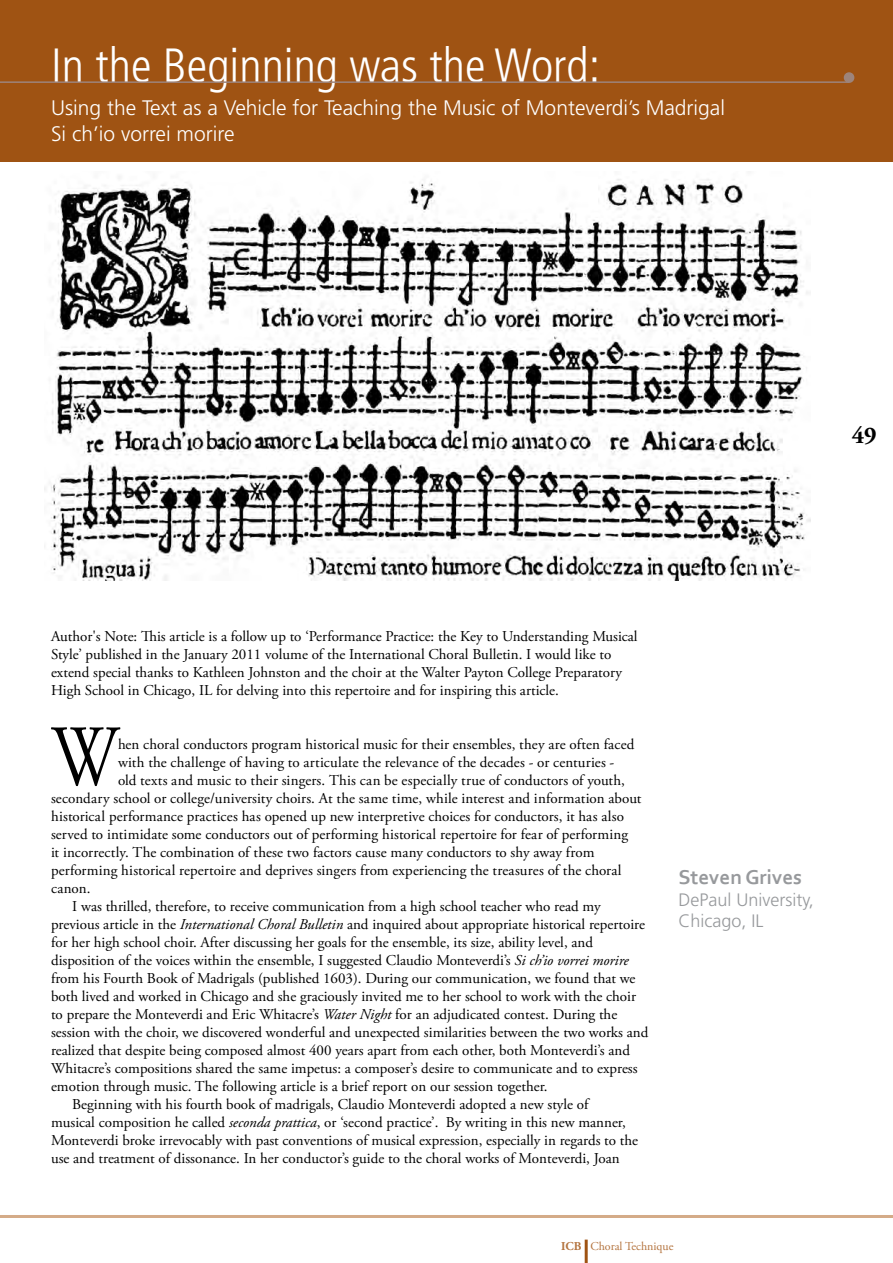
<style>
.page{position:relative;width:893px;height:1263px;background:#fff}
.page>*{position:absolute;margin:0;border:0;box-sizing:border-box;transform-origin:0 0}
.t1{font:86.55px "Adobe Garamond Pro";color:#000;scale:.8 1}
.t2{font:300 condensed 48px "Frutiger";color:#fff}
.t3{font:700 24px "Adobe Garamond Pro";color:#000}
.t4{font:300 21px/25.2px "Frutiger";color:#fff}
.t5{font:700 21px "Corbel";color:#97999c}
.t6{font:300 18px/21.6px "Frutiger";color:#97999c}
.t7{font:15px/18px "Adobe Garamond Pro";color:#000}
.t8{font:12px "Adobe Garamond Pro";color:#b4743f}
.s1{font-style:italic}
.s2{font-weight:700}
</style>
<div class="page">
<hr style="left:0;top:1215px;width:893px;height:3px;background:#d4ab88">
<div style="left:0;top:0;width:893px;height:162px;background:#9f5313"></div>
<hr style="left:585px;top:1239px;width:3px;height:24px;background:#9f5313">
<hr style="left:0;top:81px;width:849px;height:2px;background:#9d847b">
<div style="left:844px;top:73px;width:10px;height:9px;background:#9d847b;border-radius:50%"></div>
<div style="left:844px;top:72px;width:10px;height:11px;border:2px solid #9d847b;border-radius:50%"></div>
<img style="left:45px;top:176px;width:765px;height:404px">
<p class="t2" style="left:51px;top:38px;width:551px">In the Beginning was the Word:</p>
<p class="t4" style="left:51px;top:96px;width:676px">Using the Text as a Vehicle for Teaching the Music of Monteverdi’s Madrigal<br>Si ch’io vorrei morire</p>
<p class="t3" style="left:852px;top:421px;width:26px">49</p>
<p class="t7" style="left:51px;top:627px;width:588px">Author's Note: This article is a follow up to ‘Performance Practice: the Key to Understanding Musical Style’ published in the January 2011 volume of the International Choral Bulletin. I would like to extend special thanks to Kathleen Johnston and the choir at the Walter Payton College Preparatory High School in Chicago, IL for delving into this repertoire and for inspiring this article.</p>
<p class="t1" style="left:51px;top:705px;width:85px">W</p>
<p class="t7" style="left:118px;top:735px;width:518px">hen choral conductors program historical music for their ensembles, they are often faced</p>
<p class="t7" style="left:118px;top:753px;width:498px">with the challenge of having to articulate the relevance of the decades - or centuries -</p>
<p class="t7" style="left:118px;top:771px;width:508px">old texts and music to their singers. This can be especially true of conductors of youth,</p>
<p class="t7" style="left:51px;top:789px;width:592px">secondary school or college/university choirs. At the same time, while interest and information about</p>
<p class="t7" style="left:51px;top:807px;width:574px">historical performance practices has opened up new interpretive choices for conductors, it has also</p>
<p class="t7" style="left:51px;top:825px;width:579px">served to intimidate some conductors out of performing historical repertoire for fear of performing</p>
<p class="t7" style="left:51px;top:843px;width:545px">it incorrectly. The combination of these two factors cause many conductors to shy away from</p>
<p class="t7" style="left:51px;top:861px;width:572px">performing historical repertoire and deprives singers from experiencing the treasures of the choral</p>
<p class="t7" style="left:51px;top:879px;width:41px">canon.</p>
<p class="t7" style="left:72px;top:897px;width:530px">I was thrilled, therefore, to receive communication from a high school teacher who read my</p>
<p class="t7" style="left:51px;top:915px;width:595px">previous article in the <span class="s1">International Choral Bulletin</span> and inquired about appropriate historical repertoire</p>
<p class="t7" style="left:51px;top:933px;width:543px">for her high school choir. After discussing her goals for the ensemble, its size, ability level, and</p>
<p class="t7" style="left:51px;top:951px;width:579px">disposition of the voices within the ensemble, I suggested Claudio Monteverdi’s <span class="s1">Si ch’io vorrei morire</span></p>
<p class="t7" style="left:51px;top:969px;width:586px">from his Fourth Book of Madrigals (published 1603). During our communication, we found that we</p>
<p class="t7" style="left:51px;top:987px;width:586px">both lived and worked in Chicago and she graciously invited me to her school to work with the choir</p>
<p class="t7" style="left:51px;top:1005px;width:568px">to prepare the Monteverdi and Eric Whitacre’s <span class="s1">Water Night</span> for an adjudicated contest. During the</p>
<p class="t7" style="left:51px;top:1023px;width:599px">session with the choir, we discovered wonderful and unexpected similarities between the two works and</p>
<p class="t7" style="left:51px;top:1041px;width:580px">realized that despite being composed almost 400 years apart from each other, both Monteverdi’s and</p>
<p class="t7" style="left:51px;top:1059px;width:588px">Whitacre’s compositions shared the same impetus: a composer’s desire to communicate and to express</p>
<p class="t7" style="left:51px;top:1077px;width:498px">emotion through music. The following article is a brief report on our session together.</p>
<p class="t7" style="left:72px;top:1095px;width:518px">Beginning with his fourth book of madrigals, Claudio Monteverdi adopted a new style of</p>
<p class="t7" style="left:51px;top:1113px;width:576px">musical composition he called <span class="s1">seconda prattica</span>, or ‘second practice’. By writing in this new manner,</p>
<p class="t7" style="left:51px;top:1131px;width:589px">Monteverdi broke irrevocably with past conventions of musical expression, especially in regards to the</p>
<p class="t7" style="left:51px;top:1149px;width:570px">use and treatment of dissonance. In her conductor’s guide to the choral works of Monteverdi, Joan</p>
<p class="t5" style="left:678px;top:864px;width:125px">Steven Grives</p>
<p class="t6" style="left:678px;top:888px;width:137px">DePaul University,<br>Chicago, IL</p>
<p class="t8" style="left:561px;top:1239px;width:114px"><span class="s2">ICB</span> Choral Technique</p>
</div>
